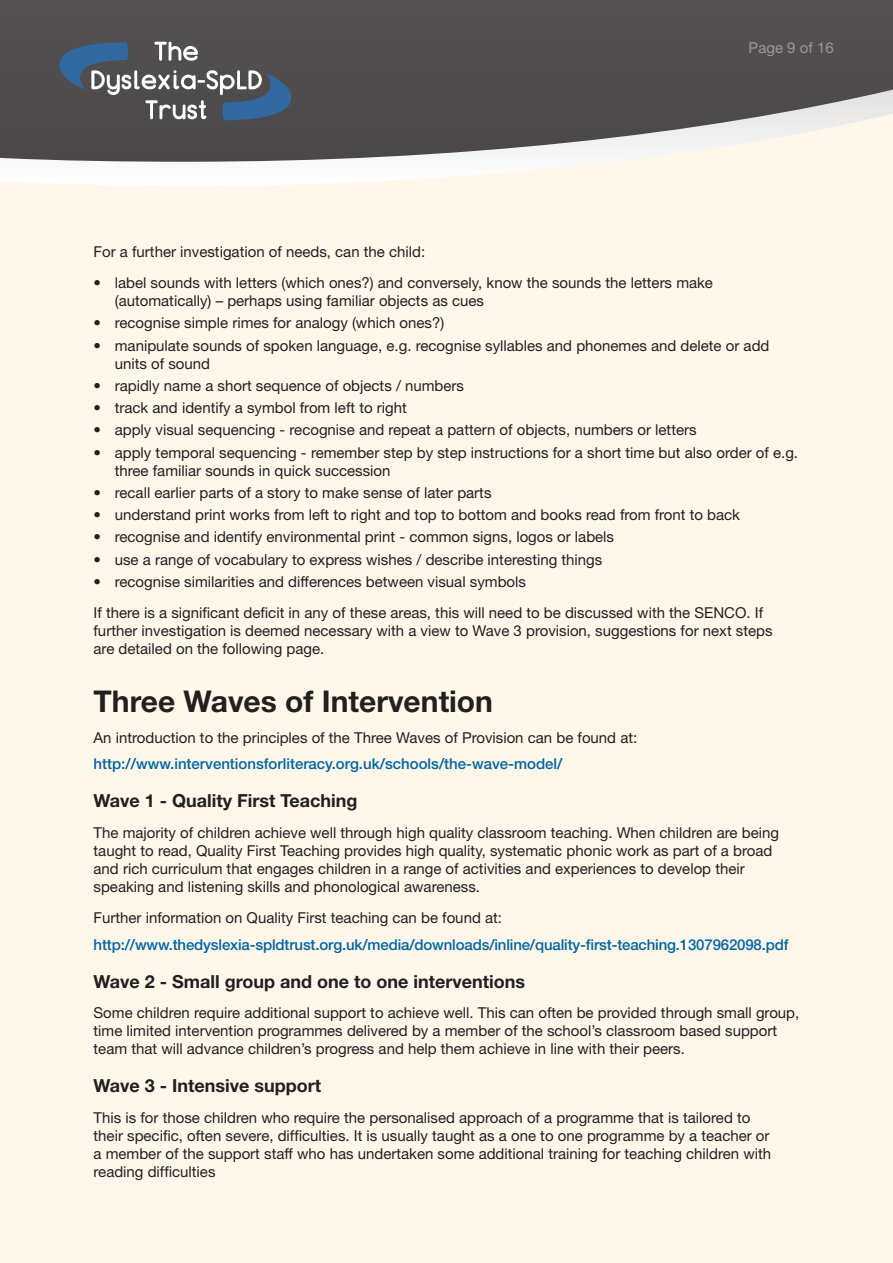
<style>
.page{position:relative;width:893px;height:1263px;background:#fef7ea}
.page>*{position:absolute;margin:0;border:0;box-sizing:border-box;transform-origin:0 0}
.t1{font:700 30px "Helvetica Neue";color:#231f20}
.t2{font:700 18px "Helvetica Neue";color:#231f20}
.t3{font:15px/18px "Helvetica Neue";color:#231f20}
.t4{font:500 15px "Helvetica Neue";letter-spacing:-.01em;color:#0166a5}
.t5{font:15px "Helvetica Neue";color:#9d9897}
</style>
<div class="page">
<svg style="left:0;top:162px;width:605px;height:24px"></svg>
<svg style="left:0;top:0;width:893px;height:162px;background:#656262"></svg>
<svg style="left:59px;top:42px;width:232px;height:78px;background:#5e656f"></svg>
<p class="t5" style="left:749px;top:39px;width:87px">Page 9 of 16</p>
<p class="t3" style="left:94px;top:243px;width:333px">For a further investigation of needs, can the child:</p>
<p class="t3" style="left:115px;top:274px;width:600px;text-indent:-21px">• label sounds with letters (which ones?) and conversely, know the sounds the letters make (automatically) – perhaps using familiar objects as cues</p>
<p class="t3" style="left:94px;top:314px;width:352px">• recognise simple rimes for analogy (which ones?)</p>
<p class="t3" style="left:115px;top:336px;width:656px;text-indent:-21px">• manipulate sounds of spoken language, e.g. recognise syllables and phonemes and delete or add units of sound</p>
<p class="t3" style="left:94px;top:376px;width:372px">• rapidly name a short sequence of objects / numbers</p>
<p class="t3" style="left:94px;top:399px;width:315px">• track and identify a symbol from left to right</p>
<p class="t3" style="left:94px;top:421px;width:605px">• apply visual sequencing - recognise and repeat a pattern of objects, numbers or letters</p>
<p class="t3" style="left:115px;top:443px;width:685px;text-indent:-21px">• apply temporal sequencing - remember step by step instructions for a short time but also order of e.g. three familiar sounds in quick succession</p>
<p class="t3" style="left:94px;top:483px;width:399px">• recall earlier parts of a story to make sense of later parts</p>
<p class="t3" style="left:94px;top:505px;width:648px">• understand print works from left to right and top to bottom and books read from front to back</p>
<p class="t3" style="left:94px;top:528px;width:522px">• recognise and identify environmental print - common signs, logos or labels</p>
<p class="t3" style="left:94px;top:550px;width:510px">• use a range of vocabulary to express wishes / describe interesting things</p>
<p class="t3" style="left:94px;top:566px;width:671px;line-height:30.8px">• recognise similarities and differences between visual symbols<br>If there is a significant deficit in any of these areas, this will need to be discussed with the SENCO. If</p>
<p class="t3" style="left:94px;top:621px;width:680px">further investigation is deemed necessary with a view to Wave 3 provision, suggestions for next steps are detailed on the following page.</p>
<h1 class="t1" style="left:94px;top:683px;width:401px">Three Waves of Intervention</h1>
<p class="t3" style="left:94px;top:728px;width:545px">An introduction to the principles of the Three Waves of Provision can be found at:</p>
<p class="t4" style="left:94px;top:755px;width:470px">http://www.interventionsforliteracy.org.uk/schools/the-wave-model/</p>
<p class="t2" style="left:94px;top:790px;width:265px">Wave 1 - Quality First Teaching</p>
<p class="t3" style="left:94px;top:824px;width:687px">The majority of children achieve well through high quality classroom teaching. When children are being taught to read, Quality First Teaching provides high quality, systematic phonic work as part of a broad and rich curriculum that engages children in a range of activities and experiences to develop their speaking and listening skills and phonological awareness.</p>
<p class="t3" style="left:94px;top:908px;width:410px">Further information on Quality First teaching can be found at:</p>
<p class="t4" style="left:94px;top:935px;width:697px">http://www.thedyslexia-spldtrust.org.uk/media/downloads/inline/quality-first-teaching.1307962098.pdf</p>
<p class="t2" style="left:94px;top:970px;width:433px">Wave 2 - Small group and one to one interventions</p>
<p class="t3" style="left:94px;top:1004px;width:707px">Some children require additional support to achieve well. This can often be provided through small group, time limited intervention programmes delivered by a member of the school’s classroom based support team that will advance children’s progress and help them achieve in line with their peers.</p>
<p class="t2" style="left:94px;top:1075px;width:229px">Wave 3 - Intensive support</p>
<p class="t3" style="left:94px;top:1108px;width:679px">This is for those children who require the personalised approach of a programme that is tailored to their specific, often severe, difficulties. It is usually taught as a one to one programme by a teacher or a member of the support staff who has undertaken some additional training for teaching children with reading difficulties</p>
</div>
